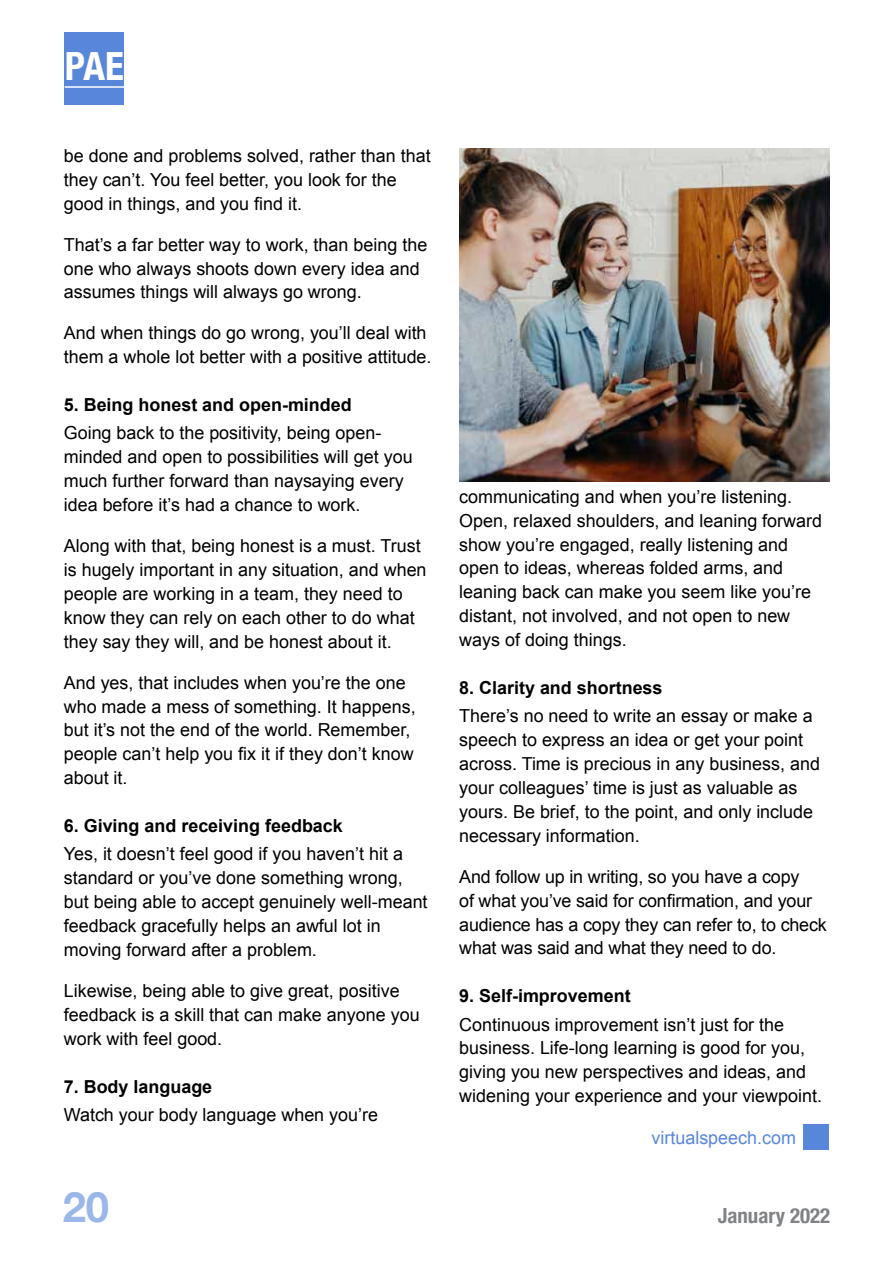
<style>
.page{position:relative;width:893px;height:1263px;background:#fff}
.page>*{position:absolute;margin:0;border:0;box-sizing:border-box;transform-origin:0 0}
.t1{font:700 41.85px "Helvetica Neue";color:#9bb7e9}
.t2{font:700 condensed 38.85px "Helvetica Neue";color:#fff}
.t3{font:700 condensed 20.85px "Helvetica Neue";color:#808285}
.t4{font:18px/23.9px "Arial";color:#000}
.t5{font:700 18px "Arial";color:#000}
.t6{font:18px "Arial";color:#5887da}
</style>
<div class="page">
<div style="left:65px;top:32px;width:59px;height:72px;background:#5887da"></div>
<hr style="left:65px;top:86px;width:59px;height:2px;background:#fff">
<img style="left:459px;top:149px;width:370px;height:332px">
<div style="left:804px;top:1124px;width:25px;height:25px;background:#5887da"></div>
<h2 class="t2" style="left:65px;top:34px;width:61px">PAE</h2>
<p class="t4" style="left:64px;top:144px;width:368px">be done and problems solved, rather than that they can’t. You feel better, you look for the good in things, and you find it.</p>
<p class="t4" style="left:64px;top:233px;width:365px">That’s a far better way to work, than being the one who always shoots down every idea and assumes things will always go wrong.</p>
<p class="t4" style="left:64px;top:321px;width:369px">And when things do go wrong, you’ll deal with them a whole lot better with a positive attitude.</p>
<p class="t5" style="left:64px;top:393px;width:289px">5. Being honest and open-minded</p>
<p class="t4" style="left:64px;top:421px;width:350px">Going back to the positivity, being open&shy;minded and open to possibilities will get you much further forward than naysaying every idea before it’s had a chance to work.</p>
<p class="t4" style="left:64px;top:534px;width:364px">Along with that, being honest is a must. Trust is hugely important in any situation, and when people are working in a team, they need to know they can rely on each other to do what they say they will, and be honest about it.</p>
<p class="t4" style="left:64px;top:670px;width:353px">And yes, that includes when you’re the one who made a mess of something. It happens, but it’s not the end of the world. Remember, people can’t help you fix it if they don’t know about it.</p>
<p class="t5" style="left:64px;top:814px;width:281px">6. Giving and receiving feedback</p>
<p class="t4" style="left:64px;top:842px;width:365px">Yes, it doesn’t feel good if you haven’t hit a standard or you’ve done something wrong, but being able to accept genuinely well-meant feedback gracefully helps an awful lot in moving forward after a problem.</p>
<p class="t4" style="left:64px;top:979px;width:357px">Likewise, being able to give great, positive feedback is a skill that can make anyone you work with feel good.</p>
<p class="t5" style="left:64px;top:1074px;width:150px">7. Body language</p>
<p class="t4" style="left:64px;top:1103px;width:316px">Watch your body language when you’re</p>
<h1 class="t1" style="left:63px;top:1174px;width:48px">20</h1>
<p class="t4" style="left:459px;top:485px;width:364px">communicating and when you’re listening.<br>Open, relaxed shoulders, and leaning forward show you’re engaged, really listening and open to ideas, whereas folded arms, and leaning back can make you seem like you’re distant, not involved, and not open to new ways of doing things.</p>
<p class="t5" style="left:459px;top:676px;width:205px">8. Clarity and shortness</p>
<p class="t4" style="left:459px;top:704px;width:362px">There’s no need to write an essay or make a speech to express an idea or get your point across. Time is precious in any business, and your colleagues’ time is just as valuable as yours. Be brief, to the point, and only include necessary information.</p>
<p class="t4" style="left:459px;top:865px;width:369px">And follow up in writing, so you have a copy<br>of what you’ve said for confirmation, and your audience has a copy they can refer to, to check what was said and what they need to do.</p>
<p class="t5" style="left:459px;top:984px;width:173px">9. Self-improvement</p>
<p class="t4" style="left:459px;top:1012px;width:364px">Continuous improvement isn’t just for the business. Life-long learning is good for you, giving you new perspectives and ideas, and widening your experience and your viewpoint.</p>
<p class="t6" style="left:651px;top:1125px;width:146px">virtualspeech.com</p>
<p class="t3" style="left:718px;top:1198px;width:114px">January 2022</p>
</div>
